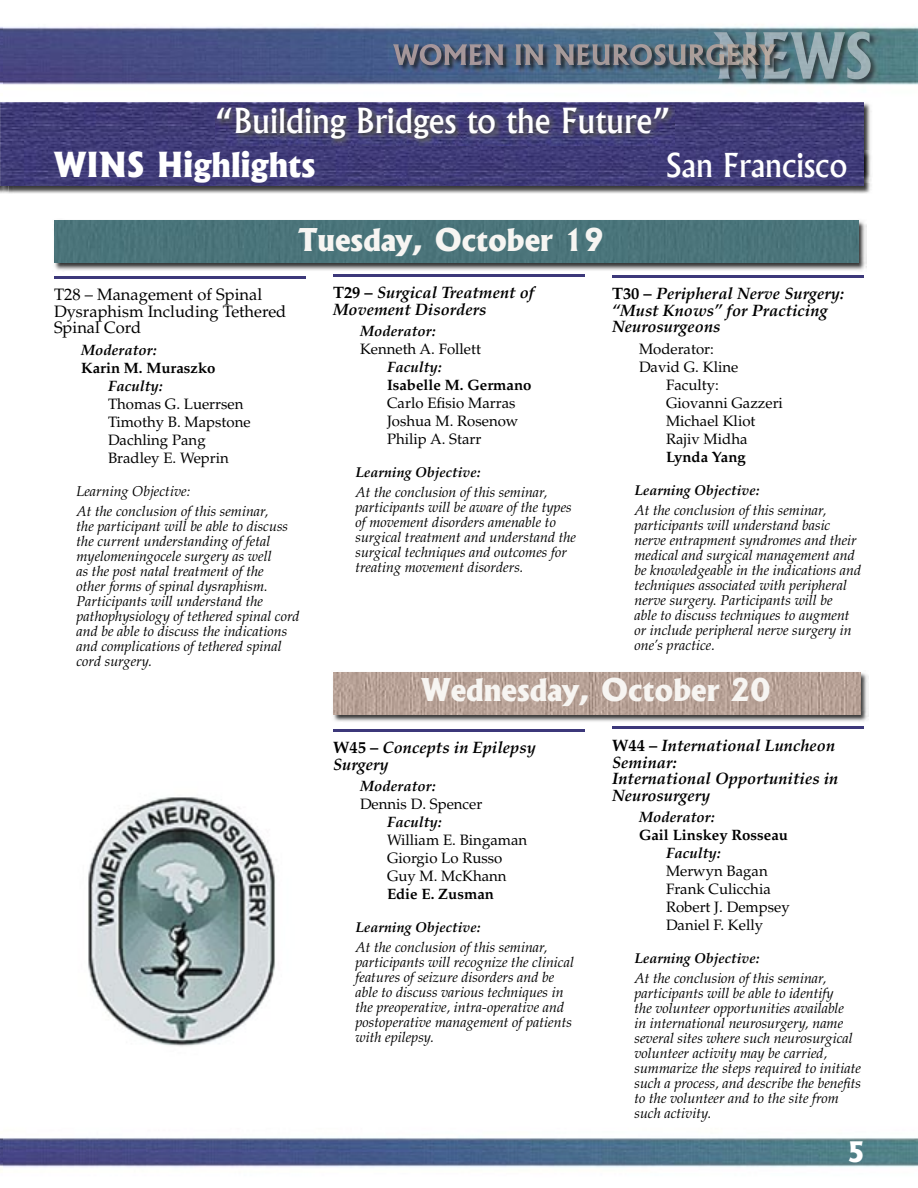
<style>
.page{position:relative;width:918px;height:1188px;background:#fff}
.page>*{position:absolute;margin:0;border:0;box-sizing:border-box;transform-origin:0 0}
.t1{font:500 33px "Albertus";color:#fff}
.t2{font:800 33px "Albertus";color:#fff}
.t3{font:500 31.5px "Albertus";color:#fff}
.t4{font:800 30px "Albertus";color:#f7f5f2}
.t5{font:800 27px "Albertus";color:#fff}
.t6{font:italic 700 16.5px/16.5px "Palatino";color:#000}
.t7{font:16.5px/16.5px "Palatino";color:#000}
.t8{font:15px/18px "Palatino";color:#000}
.t9{font:italic 700 15px "Palatino";color:#000}
.t10{font:700 15px "Palatino";color:#000}
.t11{font:italic 14.25px/15px "Palatino";color:#000}
.t12{font:italic 700 14.25px "Palatino";color:#000}
.s1{font-style:normal}
</style>
<div class="page">
<img style="left:0;top:26px;width:918px;height:1145px">
<img style="left:714px;top:32px;width:157px;height:47px">
<img style="left:393px;top:44px;width:181px;height:21px">
<img style="left:53px;top:219px;width:813px;height:52px">
<div style="left:54px;top:220px;width:804px;height:43px;background:#4b747a"></div>
<img style="left:0;top:101px;width:872px;height:93px">
<img style="left:864px;top:150px;width:8px;height:32px">
<img style="left:3px;top:101px;width:5px;height:93px">
<img style="left:0;top:102px;width:864px;height:84px">
<img style="left:215px;top:105px;width:460px;height:40px">
<hr style="left:612px;top:726px;width:252px;height:3px;background:#3c387a">
<hr style="left:54px;top:276px;width:252px;height:3px;background:#3c387a">
<hr style="left:333px;top:274px;width:252px;height:3px;background:#3c387a">
<hr style="left:612px;top:275px;width:252px;height:3px;background:#3c387a">
<img style="left:332px;top:671px;width:536px;height:52px">
<img style="left:333px;top:672px;width:528px;height:43px">
<hr style="left:333px;top:729px;width:252px;height:3px;background:#3c387a">
<img style="left:54px;top:781px;width:252px;height:291px">
<h1 class="t1" style="left:216px;top:100px;width:455px">“Building Bridges to the Future”</h1>
<h1 class="t2" style="left:54px;top:144px;width:263px">WINS Highlights</h1>
<h2 class="t3" style="left:665px;top:146px;width:183px">San Francisco</h2>
<h3 class="t4" style="left:299px;top:221px;width:307px">Tuesday, October 19</h3>
<p class="t6" style="left:333px;top:285px;width:203px"><span class="s1">T29 –</span> Surgical Treatment of<br>Movement Disorders</p>
<p class="t9" style="left:360px;top:322px;width:77px">Moderator:</p>
<p class="t8" style="left:360px;top:340px;width:122px">Kenneth A. Follett</p>
<p class="t9" style="left:387px;top:358px;width:56px">Faculty:</p>
<p class="t10" style="left:387px;top:376px;width:146px">Isabelle M. Germano</p>
<p class="t8" style="left:387px;top:394px;width:133px">Carlo Efisio Marras<br>Joshua M. Rosenow<br>Philip A. Starr</p>
<p class="t12" style="left:356px;top:464px;width:126px">Learning Objective:</p>
<p class="t11" style="left:356px;top:485px;width:222px">At the conclusion of this seminar, participants will be aware of the types of movement disorders amenable to surgical treatment and understand the surgical techniques and outcomes for treating movement disorders.</p>
<p class="t6" style="left:612px;top:286px;width:234px"><span class="s1">T30 –</span> Peripheral Nerve Surgery: “Must Knows” for Practicing<br>Neurosurgeons</p>
<p class="t8" style="left:639px;top:340px;width:76px">Moderator:</p>
<p class="t8" style="left:639px;top:358px;width:101px">David G. Kline</p>
<p class="t8" style="left:666px;top:376px;width:54px">Faculty:</p>
<p class="t8" style="left:666px;top:394px;width:118px">Giovanni Gazzeri</p>
<p class="t8" style="left:666px;top:412px;width:91px">Michael Kliot</p>
<p class="t8" style="left:666px;top:430px;width:83px">Rajiv Midha</p>
<p class="t10" style="left:666px;top:448px;width:81px">Lynda Yang</p>
<p class="t12" style="left:634px;top:481px;width:126px">Learning Objective:</p>
<p class="t11" style="left:634px;top:503px;width:228px">At the conclusion of this seminar, participants will understand basic nerve entrapment syndromes and their medical and surgical management and be knowledgeable in the indications and techniques associated with peripheral nerve surgery. Participants will be<br>able to discuss techniques to augment or include peripheral nerve surgery in one’s practice.</p>
<h3 class="t4" style="left:421px;top:671px;width:350px">Wednesday, October 20</h3>
<p class="t6" style="left:333px;top:740px;width:204px"><span class="s1">W45 –</span> Concepts in Epilepsy<br>Surgery</p>
<p class="t9" style="left:360px;top:777px;width:77px">Moderator:</p>
<p class="t8" style="left:360px;top:795px;width:124px">Dennis D. Spencer</p>
<p class="t9" style="left:387px;top:813px;width:56px">Faculty:</p>
<p class="t8" style="left:387px;top:831px;width:142px">William E. Bingaman<br>Giorgio Lo Russo<br>Guy M. McKhann</p>
<p class="t10" style="left:387px;top:885px;width:109px">Edie E. Zusman</p>
<p class="t12" style="left:356px;top:919px;width:126px">Learning Objective:</p>
<p class="t11" style="left:356px;top:940px;width:220px">At the conclusion of this seminar, participants will recognize the clinical features of seizure disorders and be able to discuss various techniques in the preoperative, intra-operative and postoperative management of patients with epilepsy.</p>
<p class="t7" style="left:54px;top:287px;width:234px">T28 – Management of Spinal<br>Dysraphism Including Tethered<br>Spinal Cord</p>
<p class="t9" style="left:81px;top:341px;width:77px">Moderator:</p>
<p class="t10" style="left:81px;top:359px;width:136px">Karin M. Muraszko</p>
<p class="t9" style="left:108px;top:377px;width:56px">Faculty:</p>
<p class="t8" style="left:108px;top:395px;width:144px">Thomas G. Luerrsen<br>Timothy B. Mapstone<br>Dachling Pang<br>Bradley E. Weprin</p>
<p class="t11" style="left:76px;top:481px;width:193px;line-height:20.4px">Learning Objective:<br>At the conclusion of this seminar,</p>
<p class="t11" style="left:76px;top:519px;width:225px">the participant will be able to discuss the current understanding of fetal myelomeningocele surgery as well<br>as the post natal treatment of the<br>other forms of spinal dysraphism.<br>Participants will understand the pathophysiology of tethered spinal cord and be able to discuss the indications and complications of tethered spinal cord surgery.</p>
<p class="t6" style="left:612px;top:737px;width:228px"><span class="s1">W44 –</span> International Luncheon<br>Seminar:<br>International Opportunities in<br>Neurosurgery</p>
<p class="t9" style="left:639px;top:808px;width:77px">Moderator:</p>
<p class="t10" style="left:639px;top:826px;width:151px">Gail Linskey Rosseau</p>
<p class="t9" style="left:666px;top:844px;width:56px">Faculty:</p>
<p class="t8" style="left:666px;top:862px;width:125px">Merwyn Bagan<br>Frank Culicchia<br>Robert J. Dempsey<br>Daniel F. Kelly</p>
<p class="t12" style="left:635px;top:950px;width:126px">Learning Objective:</p>
<p class="t11" style="left:635px;top:971px;width:228px">At the conclusion of this seminar, participants will be able to identify<br>the volunteer opportunities available<br>in international neurosurgery, name several sites where such neurosurgical volunteer activity may be carried, summarize the steps required to initiate such a process, and describe the benefits to the volunteer and to the site from such activity.</p>
<h3 class="t5" style="left:847px;top:1134px;width:19px">5</h3>
</div>
